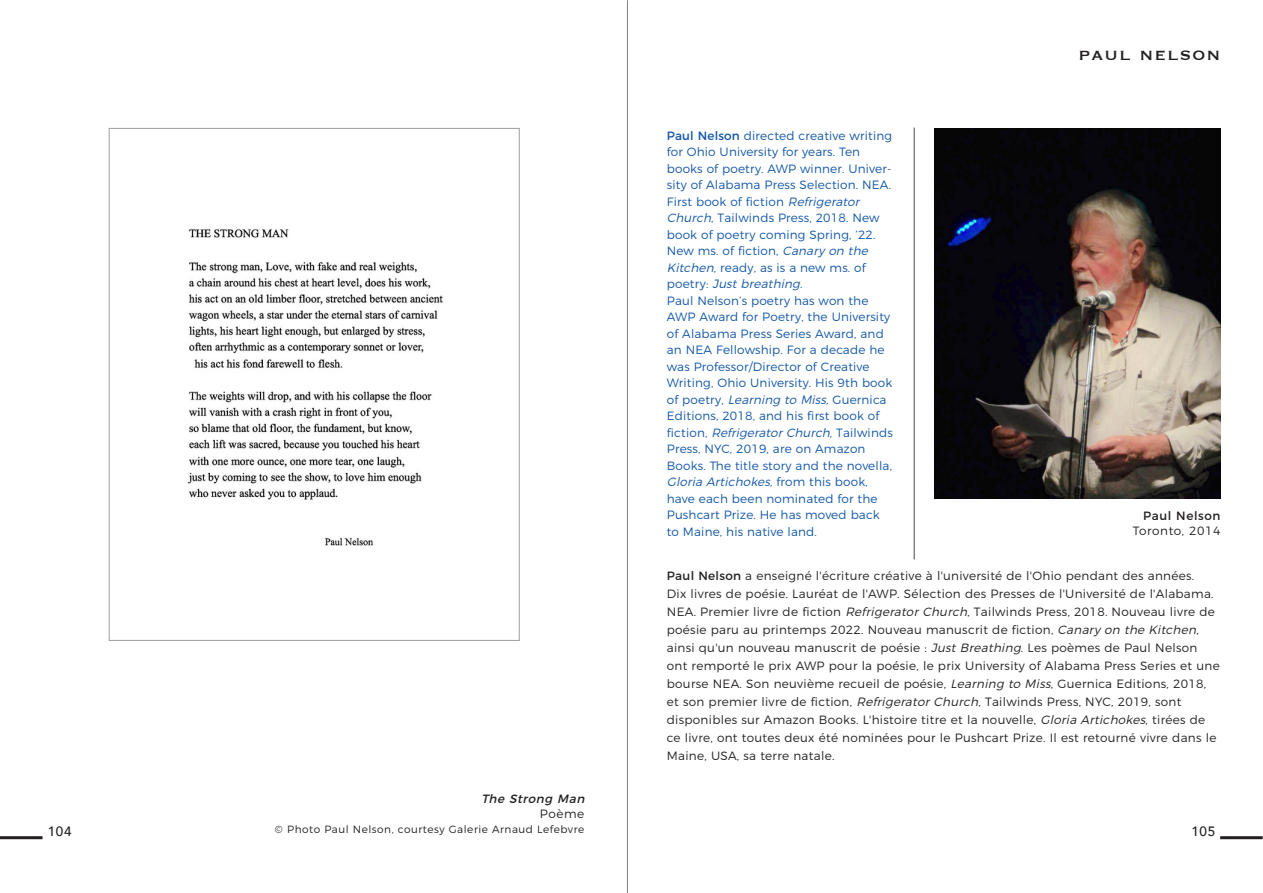
<style>
.page{position:relative;width:1263px;height:893px;background:#fff}
.page>*{position:absolute;margin:0;border:0;box-sizing:border-box;transform-origin:0 0}
.t1{font:21px "Copperplate";letter-spacing:.05em;color:#231f20}
.t2{font:500 13.5px "Avenir";letter-spacing:.05em;color:#231f20}
.t3{font:300 12px/18px "Montserrat";letter-spacing:.025em;color:#231f20}
.t4{font:300 12px/16.5px "Montserrat";letter-spacing:.015em;color:#1055a6}
.t5{font:italic 12px "Montserrat";color:#231f20}
.t6{font:300 12px "Montserrat";letter-spacing:.05em;color:#231f20}
.t7{font:12px "Montserrat";letter-spacing:.05em;color:#231f20}
.t8{font:300 10.5px "Montserrat";letter-spacing:.05em;color:#231f20}
.s1{font-weight:400}
.s2{font-style:italic}
</style>
<div class="page">
<hr style="left:0;top:836px;width:43px;height:3px;background:#231f20">
<hr style="left:1220px;top:836px;width:43px;height:3px;background:#231f20">
<hr style="left:627px;top:0;width:1px;height:893px;background:#828180">
<hr style="left:913px;top:128px;width:2px;height:431px;background:#828180">
<img style="left:187px;top:229px;width:256px;height:317px">
<img style="left:934px;top:128px;width:287px;height:370px">
<h1 class="t1" style="left:1079px;top:44px;width:143px">paul nelson</h1>
<p class="t4" style="left:667px;top:128px;width:227px"><span class="s1">Paul Nelson</span> directed creative writing for Ohio University for years. Ten books of poetry. AWP winner. Univer&shy;sity of Alabama Press Selection. NEA.<br>First book of fiction <span class="s2">Refrigerator Church</span>, Tailwinds Press, 2018. New book of poetry coming Spring, ’22.<br>New ms. of fiction, <span class="s2">Canary on the Kitchen</span>, ready, as is a new ms. of<br>p o e t ry: <span class="s2">Just breathing</span>.<br>Paul Nelson’s poetry has won the AWP Award for Poetry, the University of Alabama Press Series Award, and an NEA Fellowship. For a decade he was Professor/Director of Creative Writing, Ohio University. His 9th book of poetry, <span class="s2">Learning to Miss</span>, Guernica Editions, 2018, and his first book of fiction, <span class="s2">RefrigeratorChurch</span>, Tailwinds Press, NYC, 2019, are on Amazon Books. The title story and the novella, <span class="s2">Gloria Artichokes</span>, fro m t h i s b o o k, have each been nominated for the Pushcart Prize. He has moved back to Maine, his native land.</p>
<p class="t7" style="left:1143px;top:511px;width:79px">Paul Nelson</p>
<p class="t6" style="left:1133px;top:526px;width:89px">Toronto, 2014</p>
<p class="t3" style="left:667px;top:568px;width:554px"><span class="s1">Paul Nelson</span> a enseigné l'écriture créative à l'université de l'Ohio pendant des années.<br>Dix livres de poésie. Lauréat de l'AWP. Sélection des Presses de l'Université de l'Alabama.<br>NEA. Premier livre de fiction <span class="s2">Refrigerator Church</span>, Tailwinds Press, 2018. Nouveau livre de poésie paru au printemps 2022. Nouveau manuscrit de fiction, <span class="s2">Canary on the Kitchen</span>, ainsi qu'un nouveau manuscrit de poésie : <span class="s2">Just Breathing</span>. Les poèmes de Paul Nelson ont remporté le prix AWP pour la poésie, le prix University of Alabama Press Series et une bourse NEA. Son neuvième recueil de poésie, <span class="s2">Learning to Miss</span>, Guernica Editions, 2018, et son premier livre de fiction, <span class="s2">Refrigerator Church</span>, Tailwinds Press, NYC, 2019, sont disponibles sur Amazon Books. L'histoire titre et la nouvelle, <span class="s2">Gloria Artichokes</span>, tirées de ce livre, ont toutes deux été nominées pour le Pushcart Prize. Il est retourné vivre dans le Maine, USA, sa terre natale.</p>
<p class="t5" style="left:482px;top:794px;width:107px">The Strong Man</p>
<p class="t3" style="left:540px;top:805px;width:46px">Poème</p>
<p class="t8" style="left:275px;top:825px;width:311px">© Photo Paul Nelson, courtesy Galerie Arnaud Lefebvre</p>
<p class="t2" style="left:48px;top:822px;width:25px">104</p>
<p class="t2" style="left:1191px;top:822px;width:25px">105</p>
</div>
